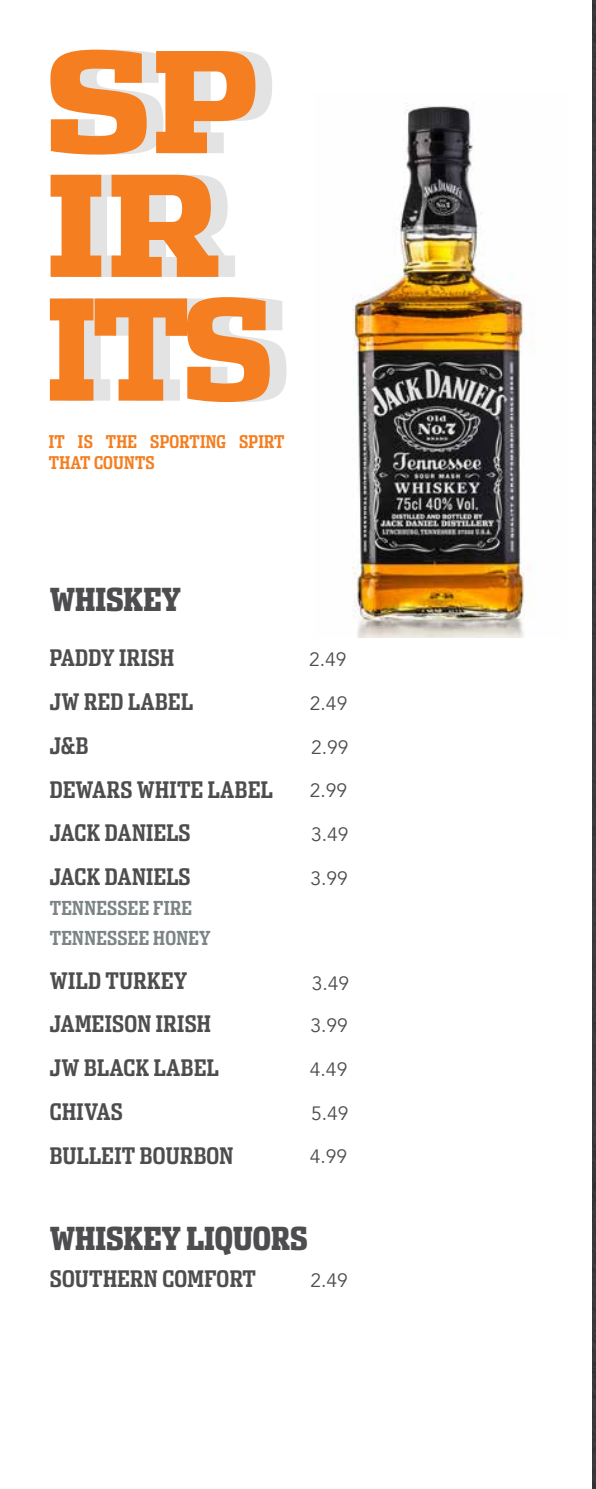
<style>
.page{position:relative;width:596px;height:1489px;background:#fff}
.page>*{position:absolute;margin:0;border:0;box-sizing:border-box;transform-origin:0 0}
.t1{font:900 31.5px "Dispatch Comp";color:#4d4d4f}
.t2{font:700 22.75px/43.8px "Dispatch Comp";letter-spacing:.015em;color:#4d4d4f}
.t3{font:19.25px "Avenir";color:#4d4d4f}
.t4{font:700 19.25px/29.8px "Dispatch Comp";letter-spacing:.015em;color:#7c8486}
.t5{font:700 17.5px/21px "Dispatch Comp";letter-spacing:.015em;color:#f57e20}
</style>
<div class="page">
<img style="left:352px;top:103px;width:183px;height:534px">
<hr style="left:592px;top:0;width:3px;height:1488px;background:#3a3a3c">
<svg style="left:50px;top:50px;width:222px;height:104px"></svg>
<svg style="left:51px;top:175px;width:184px;height:102px"></svg>
<svg style="left:50px;top:297px;width:236px;height:105px"></svg>
<p class="t5" style="left:49px;top:431px;width:237px">IT IS THE SPORTING SPIRT<br>THAT COUNTS</p>
<h1 class="t1" style="left:50px;top:579px;width:133px">WHISKEY</h1>
<p class="t2" style="left:50px;top:635px;width:224px">PADDY IRISH<br>JW RED LABEL<br>J&amp;B<br>DEWARS WHITE LABEL<br>JACK DANIELS<br>JACK DANIELS</p>
<p class="t4" style="left:50px;top:892px;width:162px">TENNESSEE FIRE<br>TENNESSEE HONEY</p>
<p class="t2" style="left:50px;top:957px;width:185px">WILD TURKEY<br>JAMEISON IRISH<br>JW BLACK LABEL<br>CHIVAS<br>BULLEIT BOURBON</p>
<p class="t3" style="left:309px;top:647px;width:39px">2.49</p>
<p class="t3" style="left:310px;top:691px;width:39px">2.49</p>
<p class="t3" style="left:311px;top:735px;width:39px">2.99</p>
<p class="t3" style="left:309px;top:779px;width:39px">2.99</p>
<p class="t3" style="left:311px;top:823px;width:39px">3.49</p>
<p class="t3" style="left:310px;top:866px;width:39px">3.99</p>
<p class="t3" style="left:311px;top:971px;width:39px">3.49</p>
<p class="t3" style="left:310px;top:1014px;width:39px">3.99</p>
<p class="t3" style="left:310px;top:1057px;width:39px">4.49</p>
<p class="t3" style="left:311px;top:1101px;width:39px">5.49</p>
<p class="t3" style="left:309px;top:1144px;width:39px">4.99</p>
<h1 class="t1" style="left:50px;top:1217px;width:259px">WHISKEY LIQUORS</h1>
<p class="t2" style="left:50px;top:1255px;width:207px">SOUTHERN COMFORT</p>
<p class="t3" style="left:310px;top:1268px;width:39px">2.49</p>
</div>
